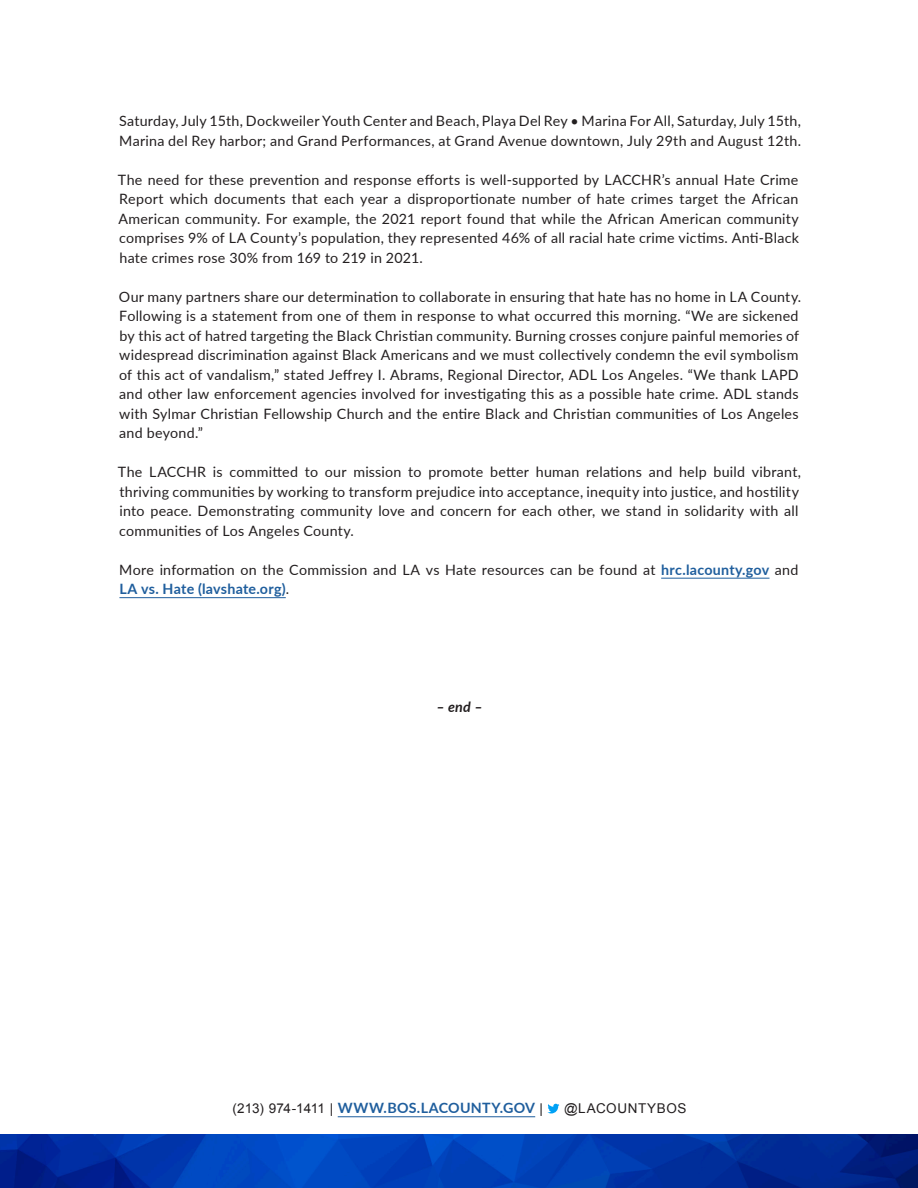
<style>
.page{position:relative;width:918px;height:1188px;background:#fff}
.page>*{position:absolute;margin:0;border:0;box-sizing:border-box;transform-origin:0 0}
.t1{font:14.25px/19.5px "Lato";letter-spacing:.02em;color:#231f20}
.t2{font:700 14.25px "Lato";letter-spacing:.02em;color:#1f5e9d}
.t3{font:italic 700 14.25px "Lato";color:#231f20}
.t4{font:13.5px "Arial";letter-spacing:.04em;color:#231f20}
.s1{font-weight:700;color:#1f5e9d}
.s2{font-family:"Arial";font-weight:400;font-size:13.5px;color:#231f20}
</style>
<div class="page">
<hr style="left:661px;top:578px;width:108px;height:1px;background:#1f5e9d">
<hr style="left:119px;top:597px;width:167px;height:1px;background:#1f5e9d">
<img style="left:0;top:1134px;width:918px;height:54px">
<hr style="left:338px;top:1116px;width:197px;height:1px;background:#1f5e9d">
<svg style="left:547px;top:1104px;width:12px;height:9px"></svg>
<p class="t1" style="left:119px;top:111px;width:684px">Saturday, July 15th, Dockweiler Youth Center and Beach, Playa Del Rey • Marina For All, Saturday, July 15th,<br>Marina del Rey harbor; and Grand Performances, at Grand Avenue downtown, July 29th and August 12th.</p>
<p class="t1" style="left:118px;top:169px;width:683px;text-align:justify">The need for these prevention and response efforts is well-supported by LACCHR’s annual Hate Crime Report which documents that each year a disproportionate number of hate crimes target the African American community. For example, the 2021 report found that while the African American community comprises 9% of LA County’s population, they represented 46% of all racial hate crime victims. Anti-Black hate crimes rose 30% from 169 to 219 in 2021.</p>
<p class="t1" style="left:119px;top:286px;width:684px">Our many partners share our determination to collaborate in ensuring that hate has no home in LA County.<br>Following is a statement from one of them in response to what occurred this morning. “We are sickened by this act of hatred targeting the Black Christian community. Burning crosses conjure painful memories of widespread discrimination against Black Americans and we must collectively condemn the evil symbolism of this act of vandalism,” stated Jeffrey I. Abrams, Regional Director, ADL Los Angeles. “We thank LAPD and other law enforcement agencies involved for investigating this as a possible hate crime. ADL stands with Sylmar Christian Fellowship Church and the entire Black and Christian communities of Los Angeles and beyond.”</p>
<p class="t1" style="left:118px;top:462px;width:685px">The LACCHR is committed to our mission to promote better human relations and help build vibrant, thriving communities by working to transform prejudice into acceptance, inequity into justice, and hostility into peace. Demonstrating community love and concern for each other, we stand in solidarity with all communities of Los Angeles County.</p>
<p class="t1" style="left:119px;top:559px;width:681px">More information on the Commission and LA vs Hate resources can be found at <span class="s1">hrc.lacounty.gov</span> and<br><span class="s1">LA vs. Hate (lavshate.org)</span>.</p>
<p class="t3" style="left:436px;top:696px;width:48px">– end –</p>
<p class="t2" style="left:232px;top:1098px;width:312px"><span class="s2">(213) 974-1411 |</span> WWW.BOS.LACOUNTY.GOV <span class="s2">|</span></p>
<p class="t4" style="left:564px;top:1100px;width:124px">@LACOUNTYBOS</p>
</div>
